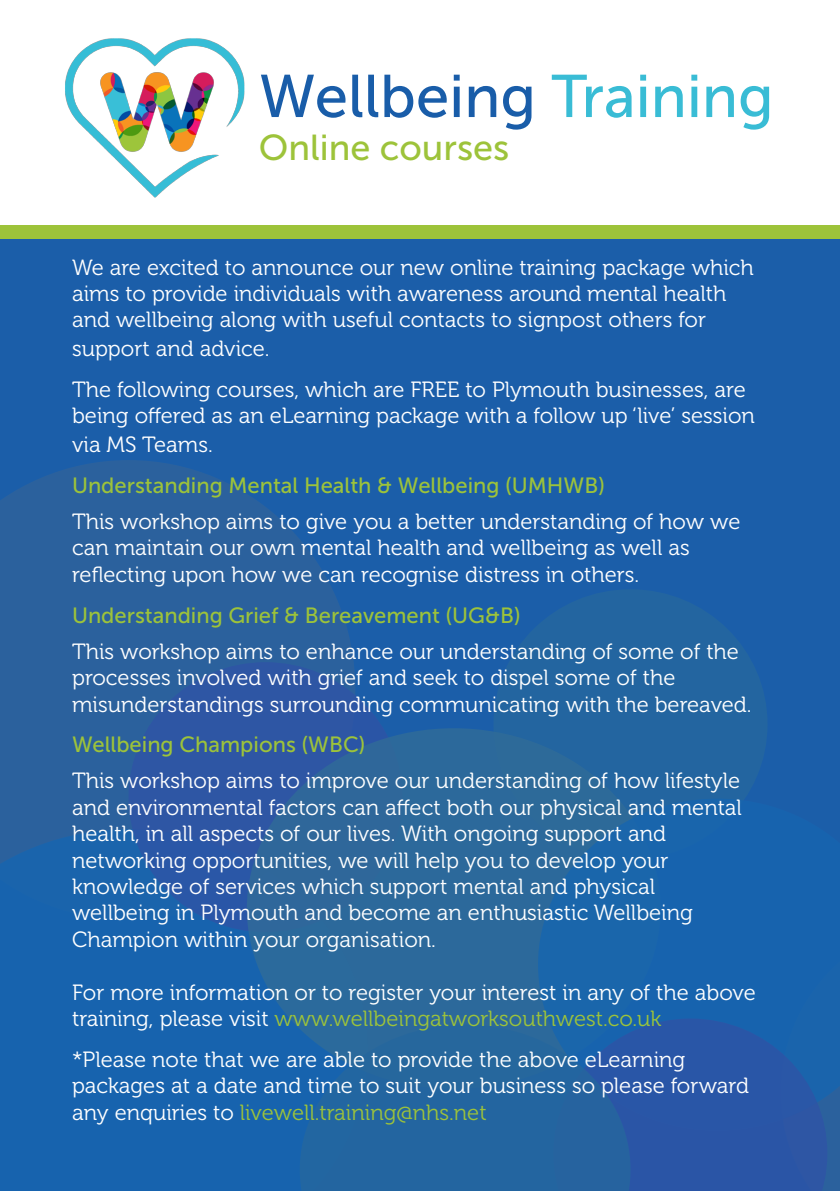
<style>
.page{position:relative;width:840px;height:1191px;background:#fff}
.page>*{position:absolute;margin:0;border:0;box-sizing:border-box;transform-origin:0 0}
.t1{font:60px "Museo Sans 500";color:#195da9}
.t2{font:36px "Museo Sans 500";color:#9dc33a}
.t3{font:22px/26.4px "Museo 300";color:#fff}
.t4{font:22px "Museo Sans 500";color:#9dc33a}
.s1{color:#39bcd5}
.s2{color:#9dc33a}
</style>
<div class="page">
<div style="left:0;top:228px;width:839px;height:963px;background:linear-gradient(to right,#2361a4,#1f61a7)"></div>
<img style="left:65px;top:38px;width:180px;height:160px">
<div style="left:0;top:225px;width:839px;height:13px;background:#9dc33a"></div>
<p class="t1" style="left:259px;top:63px;width:516px">Wellbeing <span class="s1">Training</span></p>
<p class="t2" style="left:259px;top:128px;width:252px">Online courses</p>
<p class="t3" style="left:72px;top:254px;width:682px">We are excited to announce our new online training package which aims to provide individuals with awareness around mental health and wellbeing along with useful contacts to signpost others for</p>
<p class="t3" style="left:72px;top:336px;width:199px">support and advice.</p>
<p class="t3" style="left:72px;top:377px;width:684px">The following courses, which are FREE to Plymouth businesses, are being offered as an eLearning package with a follow up ‘live’ session</p>
<p class="t3" style="left:72px;top:432px;width:142px">via MS Teams.</p>
<p class="t4" style="left:72px;top:473px;width:534px">Understanding Mental Health &amp; Wellbeing (UMHWB)</p>
<p class="t3" style="left:72px;top:509px;width:669px">This workshop aims to give you a better understanding of how we can maintain our own mental health and wellbeing as well as reflecting upon how we can recognise distress in others.</p>
<p class="t4" style="left:72px;top:603px;width:450px">Understanding Grief &amp; Bereavement (UG&amp;B)</p>
<p class="t3" style="left:72px;top:638px;width:680px">This workshop aims to enhance our understanding of some of the processes involved with grief and seek to dispel some of the misunderstandings surrounding communicating with the bereaved.</p>
<p class="t4" style="left:72px;top:732px;width:295px">Wellbeing Champions (WBC)</p>
<p class="t3" style="left:72px;top:768px;width:671px">This workshop aims to improve our understanding of how lifestyle and environmental factors can affect both our physical and mental health, in all aspects of our lives. With ongoing support and networking opportunities, we will help you to develop your knowledge of services which support mental and physical wellbeing in Plymouth and become an enthusiastic Wellbeing Champion within your organisation.</p>
<p class="t3" style="left:72px;top:979px;width:684px">For more information or to register your interest in any of the above training, please visit <span class="s2">www.wellbeingatworksouthwest.co.uk</span></p>
<p class="t3" style="left:72px;top:1046px;width:678px">*Please note that we are able to provide the above eLearning packages at a date and time to suit your business so please forward any enquiries to <span class="s2">livewell.training@nhs.net</span></p>
</div>
